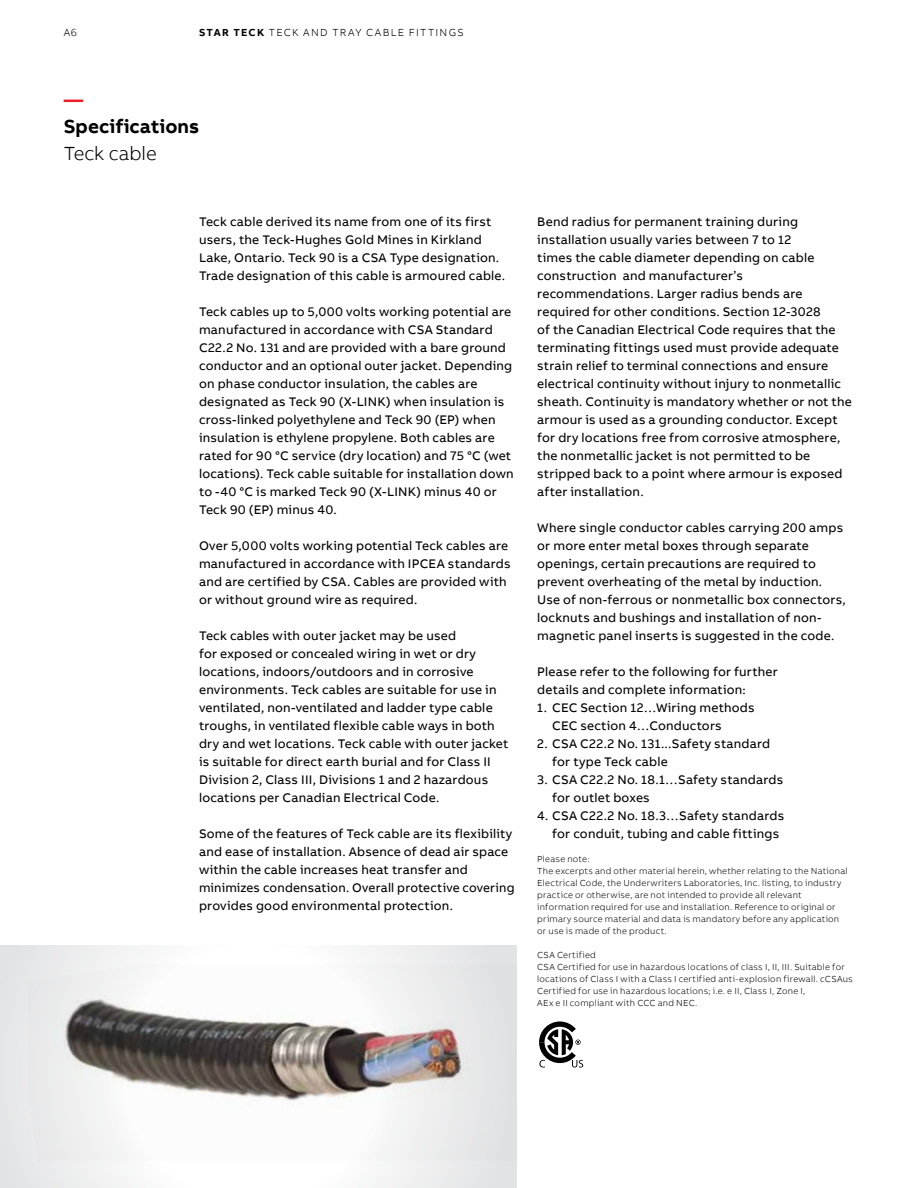
<style>
.page{position:relative;width:918px;height:1188px;background:#fff}
.page>*{position:absolute;margin:0;border:0;box-sizing:border-box;transform-origin:0 0}
.t1{font:700 19.5px "AB Bvoice";letter-spacing:.005em;color:#000}
.t2{font:300 19.5px "AB Bvoice";color:#000}
.t3{font:700 19.5px "AB Bvoice";color:#ed1c29}
.t4{font:12.75px/18px "AB Bvoice";letter-spacing:.015em;color:#000}
.t5{font:300 10.5px "AB Bvoice";letter-spacing:.12em;color:#000}
.t6{font:300 9px/12px "AB Bvoice";letter-spacing:.025em;color:#000}
.s1{font-weight:700}
</style>
<div class="page">
<svg style="left:539px;top:1021px;width:44px;height:47px"></svg>
<svg style="left:0;top:946px;width:516px;height:242px"></svg>
<img style="left:28px;top:964px;width:488px;height:197px">
<p class="t5" style="left:64px;top:26px;width:15px">A6</p>
<p class="t5" style="left:199px;top:26px;width:266px"><span class="s1">STAR TECK</span> TECK AND TRAY CABLE FITTINGS</p>
<h1 class="t3" style="left:64px;top:87px;width:21px">—</h1>
<h1 class="t1" style="left:64px;top:114px;width:137px">Specifications</h1>
<h1 class="t2" style="left:64px;top:142px;width:94px">Teck cable</h1>
<p class="t4" style="left:199px;top:213px;width:308px">Teck cable derived its name from one of its first users, the Teck-Hughes Gold Mines in Kirkland Lake, Ontario. Teck 90 is a CSA Type designation.<br>Trade designation of this cable is armoured cable.</p>
<p class="t4" style="left:199px;top:303px;width:316px">Teck cables up to 5,000 volts working potential are manufactured in accordance with CSA Standard C22.2 No. 131 and are provided with a bare ground conductor and an optional outer jacket. Depending on phase conductor insulation, the cables are designated as Teck 90 (X-LINK) when insulation is cross-linked polyethylene and Teck 90 (EP) when insulation is ethylene propylene. Both cables are rated for 90 °C service (dry location) and 75 °C (wet locations). Teck cable suitable for installation down to -40 °C is marked Teck 90 (X-LINK) minus 40 or Teck 90 (EP) minus 40.</p>
<p class="t4" style="left:199px;top:537px;width:313px">Over 5,000 volts working potential Teck cables are manufactured in accordance with IPCEA standards and are certified by CSA. Cables are provided with or without ground wire as required.</p>
<p class="t4" style="left:199px;top:627px;width:311px">Teck cables with outer jacket may be used<br>for exposed or concealed wiring in wet or dry locations, indoors/outdoors and in corrosive environments. Teck cables are suitable for use in ventilated, non-ventilated and ladder type cable troughs, in ventilated flexible cable ways in both dry and wet locations. Teck cable with outer jacket is suitable for direct earth burial and for Class II Division 2, Class III, Divisions 1 and 2 hazardous locations per Canadian Electrical Code.</p>
<p class="t4" style="left:199px;top:825px;width:317px">Some of the features of Teck cable are its flexibility and ease of installation. Absence of dead air space within the cable increases heat transfer and minimizes condensation. Overall protective covering provides good environmental protection.</p>
<p class="t4" style="left:537px;top:213px;width:316px">Bend radius for permanent training during installation usually varies between 7 to 12<br>times the cable diameter depending on cable construction and manufacturer’s recommendations. Larger radius bends are required for other conditions. Section 12-3028<br>of the Canadian Electrical Code requires that the terminating fittings used must provide adequate strain relief to terminal connections and ensure electrical continuity without injury to nonmetallic sheath. Continuity is mandatory whether or not the armour is used as a grounding conductor. Except for dry locations free from corrosive atmosphere, the nonmetallic jacket is not permitted to be stripped back to a point where armour is exposed after installation.</p>
<p class="t4" style="left:537px;top:519px;width:310px">Where single conductor cables carrying 200 amps or more enter metal boxes through separate openings, certain precautions are required to prevent overheating of the metal by induction.<br>Use of non-ferrous or nonmetallic box connectors, locknuts and bushings and installation of non&shy;magnetic panel inserts is suggested in the code.</p>
<p class="t4" style="left:537px;top:663px;width:242px">Please refer to the following for further details and complete information:</p>
<p class="t4" style="left:552px;top:699px;width:204px;text-indent:-15px">1. CEC Section 12…Wiring methods<br>CEC section 4…Conductors</p>
<p class="t4" style="left:552px;top:735px;width:220px;text-indent:-15px">2. CSA C22.2 No. 131...Safety standard for type Teck cable</p>
<p class="t4" style="left:552px;top:771px;width:233px;text-indent:-15px">3. CSA C22.2 No. 18.1…Safety standards for outlet boxes</p>
<p class="t4" style="left:552px;top:807px;width:234px;text-indent:-15px">4. CSA C22.2 No. 18.3…Safety standards for conduit, tubing and cable fittings</p>
<p class="t6" style="left:537px;top:853px;width:312px">Please note:<br>The excerpts and other material herein, whether relating to the National Electrical Code, the Underwriters Laboratories, Inc. listing, to industry practice or otherwise, are not intended to provide all relevant information required for use and installation. Reference to original or primary source material and data is mandatory before any application or use is made of the product.</p>
<p class="t6" style="left:537px;top:949px;width:317px">CSA Certified<br>CSA Certified for use in hazardous locations of class I, II, III. Suitable for locations of Class I with a Class I certified anti-explosion firewall. cCSAus Certified for use in hazardous locations; i.e. e II, Class I, Zone I,<br>AEx e II compliant with CCC and NEC.</p>
</div>
